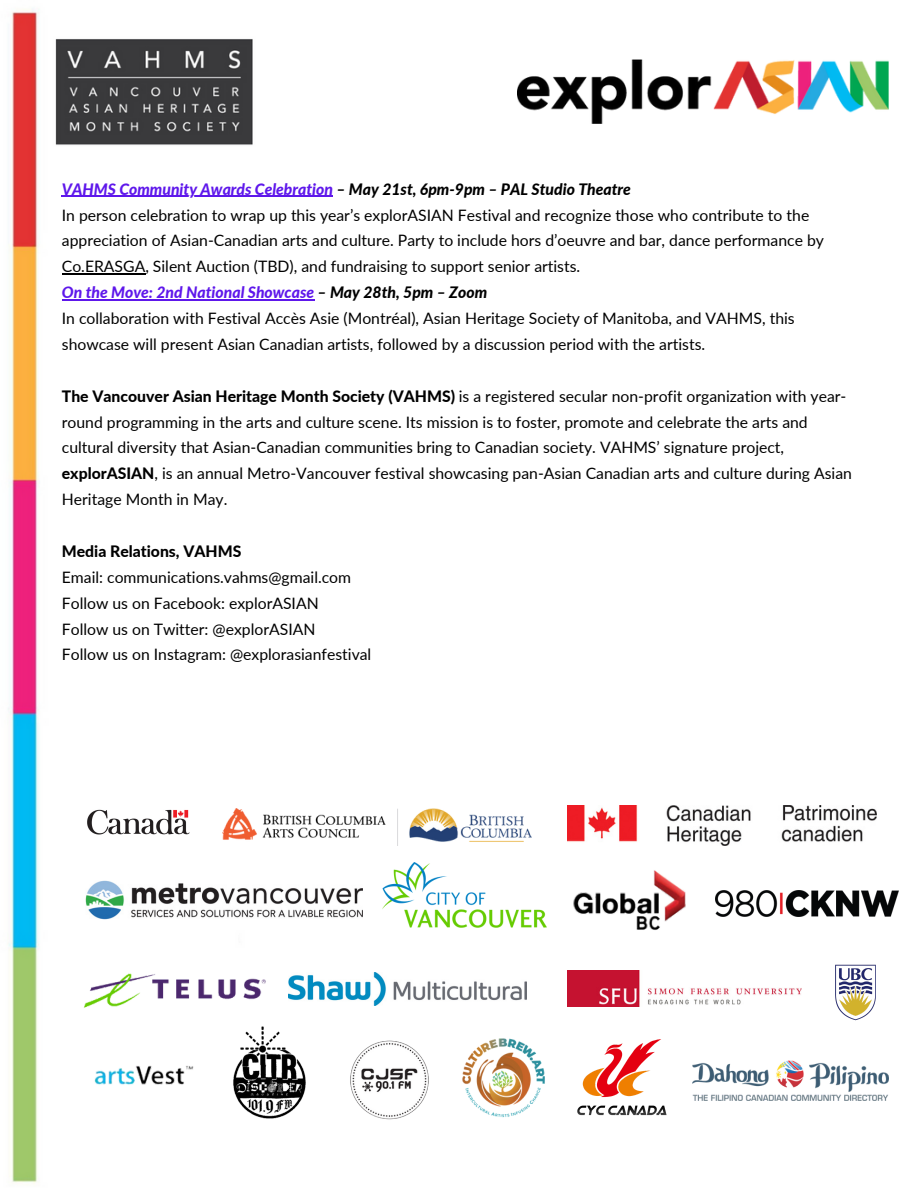
<style>
.page{position:relative;width:918px;height:1188px;background:#fff}
.page>*{position:absolute;margin:0;border:0;box-sizing:border-box;transform-origin:0 0}
.t1{font:15.75px/25.8px "Lato";color:#000}
.t2{font:italic 800 15.75px "Lato";color:#000}
.t3{font:italic 800 15.75px "Lato";color:#5e17eb}
.t4{font:800 15.75px "Lato";color:#000}
.s1{color:#5e17eb}
.s2{color:#000}
.s3{font-weight:800}
</style>
<div class="page">
<img style="left:8px;top:9px;width:891px;height:1175px">
<img style="left:383px;top:863px;width:164px;height:64px">
<img style="left:71px;top:965px;width:205px;height:51px">
<img style="left:563px;top:857px;width:132px;height:87px">
<img style="left:223px;top:808px;width:309px;height:37px">
<img style="left:567px;top:806px;width:310px;height:39px">
<img style="left:692px;top:1060px;width:196px;height:41px">
<img style="left:824px;top:960px;width:64px;height:64px">
<hr style="left:62px;top:196px;width:271px;height:1px;background:#5e17eb">
<hr style="left:62px;top:273px;width:83px;height:2px;background:#000">
<hr style="left:62px;top:299px;width:252px;height:1px;background:#5e17eb">
<img style="left:71px;top:799px;width:132px;height:46px">
<img style="left:22px;top:999px;width:243px;height:156px">
<img style="left:229px;top:1025px;width:80px;height:95px">
<img style="left:349px;top:1041px;width:80px;height:79px">
<img style="left:715px;top:891px;width:184px;height:26px">
<img style="left:451px;top:1026px;width:102px;height:103px">
<img style="left:85px;top:881px;width:278px;height:39px">
<img style="left:567px;top:971px;width:234px;height:36px">
<img style="left:289px;top:972px;width:237px;height:33px">
<img style="left:574px;top:1031px;width:97px;height:97px">
<div style="left:646px;top:9px;width:262px;height:192px;background:#fff"></div>
<img style="left:517px;top:60px;width:372px;height:64px">
<p class="t2" style="left:62px;top:179px;width:571px"><span class="s1">VAHMS Community Awards Celebration</span> – May 21st, 6pm-9pm – PAL Studio Theatre</p>
<p class="t1" style="left:62px;top:202px;width:764px">In person celebration to wrap up this year’s explorASIAN Festival and recognize those who contribute to the appreciation of Asian-Canadian arts and culture. Party to include hors d’oeuvre and bar, dance performance by<br>Co.ERASGA, Silent Auction (TBD), and fundraising to support senior artists.</p>
<p class="t3" style="left:62px;top:283px;width:427px">On the Move: 2nd National Showcase <span class="s2">– May 28th, 5pm – Zoom</span></p>
<p class="t1" style="left:62px;top:305px;width:734px">In collaboration with Festival Accès Asie (Montréal), Asian Heritage Society of Manitoba, and VAHMS, this showcase will present Asian Canadian artists, followed by a discussion period with the artists.</p>
<p class="t1" style="left:62px;top:383px;width:792px"><span class="s3">The Vancouver Asian Heritage Month Society (VAHMS)</span> is a registered secular non-profit organization with year&shy;round programming in the arts and culture scene. Its mission is to foster, promote and celebrate the arts and cultural diversity that Asian-Canadian communities bring to Canadian society. VAHMS’ signature project, <span class="s3">explorASIAN</span>, is an annual Metro-Vancouver festival showcasing pan-Asian Canadian arts and culture during Asian Heritage Month in May.</p>
<p class="t4" style="left:62px;top:541px;width:181px">Media Relations, VAHMS</p>
<p class="t1" style="left:62px;top:564px;width:291px">Email: communications.vahms@gmail.com</p>
<p class="t1" style="left:62px;top:590px;width:258px">Follow us on Facebook: explorASIAN</p>
<p class="t1" style="left:62px;top:616px;width:255px">Follow us on Twitter: @explorASIAN</p>
<p class="t1" style="left:62px;top:641px;width:311px">Follow us on Instagram: @explorasianfestival</p>
</div>
